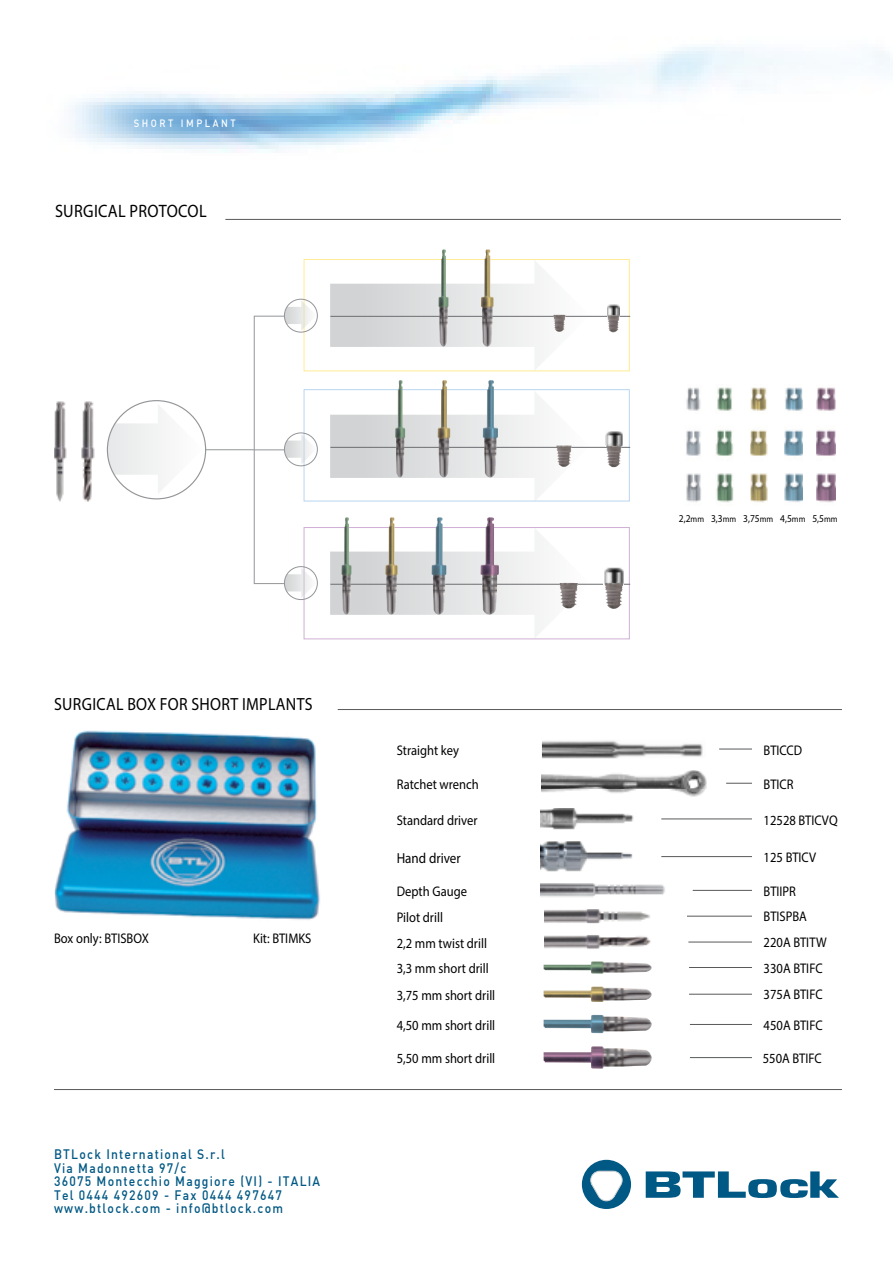
<style>
.page{position:relative;width:893px;height:1263px;background:#fff}
.page>*{position:absolute;margin:0;border:0;box-sizing:border-box;transform-origin:0 0}
.t1{font:18px "Myriad Pro";letter-spacing:.02em;color:#000;scale:.9 1}
.t2{font:17.7px "Myriad Pro";letter-spacing:.02em;color:#000;scale:.9 1}
.t3{font:14.55px "Myriad Pro";color:#000;scale:.9 1}
.t4{font:13.95px "Myriad Pro";color:#000;scale:.9 1}
.t5{font:500 13.5px/13.5px "DIN";letter-spacing:.1em;color:#005884;scale:.9 1}
.t6{font:10.5px "Myriad Pro";color:#000;scale:.9 1}
.t7{font:500 10.5px "DIN";letter-spacing:.27em;color:#fff;scale:.9 1}
.s1{font-size:9px}
</style>
<div class="page">
<img style="left:71px;top:47px;width:819px;height:106px">
<div style="left:582px;top:1160px;width:49px;height:49px;background:#005884;border-radius:50%"></div>
<svg style="left:590px;top:1170px;width:33px;height:32px"></svg>
<svg style="left:646px;top:1171px;width:193px;height:27px"></svg>
<div style="left:304px;top:259px;width:326px;height:112px;border:1px solid #ffeb95"></div>
<div style="left:304px;top:389px;width:326px;height:112px;border:1px solid #bad6f0"></div>
<svg style="left:330px;top:260px;width:260px;height:111px"></svg>
<svg style="left:330px;top:392px;width:260px;height:110px"></svg>
<svg style="left:330px;top:527px;width:260px;height:112px"></svg>
<hr style="left:330px;top:316px;width:300px;height:1px;background:#6d6e71">
<hr style="left:330px;top:447px;width:300px;height:1px;background:#6d6e71">
<hr style="left:330px;top:584px;width:300px;height:1px;background:#6d6e71">
<img style="left:82px;top:402px;width:12px;height:100px">
<img style="left:54px;top:402px;width:12px;height:100px">
<svg style="left:107px;top:404px;width:96px;height:90px"></svg>
<svg style="left:284px;top:568px;width:32px;height:30px"></svg>
<svg style="left:284px;top:434px;width:32px;height:30px"></svg>
<svg style="left:284px;top:300px;width:32px;height:31px"></svg>
<hr style="left:205px;top:449px;width:49px;height:1px;background:#939598">
<hr style="left:254px;top:316px;width:1px;height:268px;background:#939598">
<div style="left:284px;top:566px;width:34px;height:34px;border:1px solid #939598;border-radius:50%"></div>
<div style="left:284px;top:432px;width:34px;height:34px;border:1px solid #939598;border-radius:50%"></div>
<div style="left:284px;top:299px;width:34px;height:33px;border:1px solid #939598;border-radius:50%"></div>
<hr style="left:254px;top:316px;width:30px;height:1px;background:#939598">
<hr style="left:254px;top:449px;width:30px;height:1px;background:#939598">
<hr style="left:254px;top:583px;width:30px;height:1px;background:#939598">
<img style="left:605px;top:432px;width:18px;height:35px">
<img style="left:604px;top:568px;width:20px;height:17px">
<img style="left:480px;top:517px;width:19px;height:98px">
<img style="left:431px;top:517px;width:16px;height:98px">
<img style="left:481px;top:249px;width:13px;height:98px">
<img style="left:438px;top:249px;width:11px;height:98px">
<img style="left:341px;top:517px;width:11px;height:98px">
<img style="left:483px;top:380px;width:15px;height:98px">
<img style="left:395px;top:380px;width:10px;height:98px">
<img style="left:437px;top:380px;width:13px;height:98px">
<img style="left:385px;top:517px;width:13px;height:98px">
<img style="left:686px;top:387px;width:15px;height:115px">
<img style="left:715px;top:387px;width:19px;height:116px">
<img style="left:750px;top:387px;width:17px;height:116px">
<img style="left:785px;top:387px;width:17px;height:115px">
<img style="left:816px;top:387px;width:19px;height:116px">
<svg style="left:607px;top:305px;width:13px;height:11px"></svg>
<img style="left:553px;top:315px;width:13px;height:17px">
<img style="left:607px;top:315px;width:12px;height:17px">
<img style="left:556px;top:445px;width:16px;height:22px">
<img style="left:560px;top:583px;width:18px;height:26px">
<img style="left:605px;top:583px;width:18px;height:26px">
<hr style="left:225px;top:219px;width:616px;height:1px;background:#58595b">
<hr style="left:54px;top:1089px;width:788px;height:1px;background:#58595b">
<hr style="left:338px;top:709px;width:504px;height:1px;background:#58595b">
<img style="left:54px;top:730px;width:266px;height:190px">
<svg style="left:726px;top:783px;width:26px;height:1px"></svg>
<img style="left:542px;top:770px;width:165px;height:26px">
<hr style="left:719px;top:749px;width:33px;height:1px;background:#58595b">
<img style="left:542px;top:740px;width:161px;height:18px">
<img style="left:540px;top:883px;width:125px;height:14px">
<hr style="left:693px;top:890px;width:59px;height:1px;background:#58595b">
<hr style="left:661px;top:819px;width:91px;height:1px;background:#58595b">
<img style="left:540px;top:808px;width:94px;height:22px">
<hr style="left:661px;top:856px;width:91px;height:1px;background:#58595b">
<img style="left:540px;top:841px;width:93px;height:31px">
<hr style="left:690px;top:1057px;width:62px;height:1px;background:#58595b">
<img style="left:544px;top:1046px;width:108px;height:23px">
<hr style="left:690px;top:1024px;width:62px;height:1px;background:#58595b">
<img style="left:544px;top:1015px;width:108px;height:18px">
<hr style="left:689px;top:994px;width:63px;height:1px;background:#58595b">
<img style="left:544px;top:986px;width:108px;height:16px">
<hr style="left:689px;top:967px;width:63px;height:1px;background:#58595b">
<img style="left:544px;top:961px;width:108px;height:13px">
<hr style="left:688px;top:942px;width:64px;height:1px;background:#58595b">
<img style="left:544px;top:935px;width:107px;height:14px">
<hr style="left:687px;top:916px;width:65px;height:1px;background:#58595b">
<img style="left:544px;top:909px;width:106px;height:14px">
<p class="t7" style="left:134px;top:116px;width:115px">SHORT IMPLANT</p>
<p class="t1" style="left:55px;top:200px;width:170px">SURGICAL PROTOCOL</p>
<p class="t2" style="left:54px;top:693px;width:289px">SURGICAL BOX FOR SHORT ImPLANTS</p>
<p class="t4" style="left:54px;top:929px;width:107px">Box only: BTISBOX</p>
<p class="t4" style="left:253px;top:929px;width:66px">Kit: BTIMKS</p>
<p class="t5" style="left:54px;top:1147px;width:297px">BTLock International S.r.l<br>Via Madonnetta 97/c<br>36075 Montecchio Maggiore (VI) - ITALIA<br>Tel 0444 492609 - Fax 0444 497647 www.btlock.com - info@btlock.com</p>
<p class="t6" style="left:679px;top:512px;width:178px">2,2<span class="s1">mm</span> 3,3<span class="s1">mm</span> 3,75<span class="s1">mm</span> 4,5<span class="s1">mm</span> 5,5<span class="s1">mm</span></p>
<p class="t4" style="left:397px;top:741px;width:71px">Straight key</p>
<p class="t4" style="left:764px;top:741px;width:44px">BTICCD</p>
<p class="t4" style="left:397px;top:776px;width:92px">Ratchet wrench</p>
<p class="t4" style="left:764px;top:776px;width:35px">BTICR</p>
<p class="t4" style="left:397px;top:811px;width:91px">Standard driver</p>
<p class="t4" style="left:764px;top:811px;width:84px">12528 BTICVQ</p>
<p class="t3" style="left:397px;top:849px;width:73px">Hand driver</p>
<p class="t4" style="left:764px;top:849px;width:60px">125 BTICV</p>
<p class="t4" style="left:397px;top:883px;width:80px">Depth Gauge</p>
<p class="t4" style="left:764px;top:883px;width:38px">BTIIPR</p>
<p class="t4" style="left:397px;top:908px;width:53px">Pilot drill</p>
<p class="t4" style="left:764px;top:908px;width:50px">BTISPBA</p>
<p class="t4" style="left:397px;top:934px;width:102px">2,2 mm twist drill</p>
<p class="t4" style="left:764px;top:934px;width:72px">220A BTITW</p>
<p class="t4" style="left:397px;top:960px;width:104px">3,3 mm short drill</p>
<p class="t4" style="left:764px;top:959px;width:67px">330A BTIFC</p>
<p class="t4" style="left:397px;top:986px;width:111px">3,75 mm short drill</p>
<p class="t4" style="left:764px;top:986px;width:67px">375A BTIFC</p>
<p class="t4" style="left:397px;top:1017px;width:111px">4,50 mm short drill</p>
<p class="t4" style="left:764px;top:1016px;width:67px">450A BTIFC</p>
<p class="t4" style="left:397px;top:1050px;width:111px">5,50 mm short drill</p>
<p class="t4" style="left:763px;top:1049px;width:67px">550A BTIFC</p>
</div>
